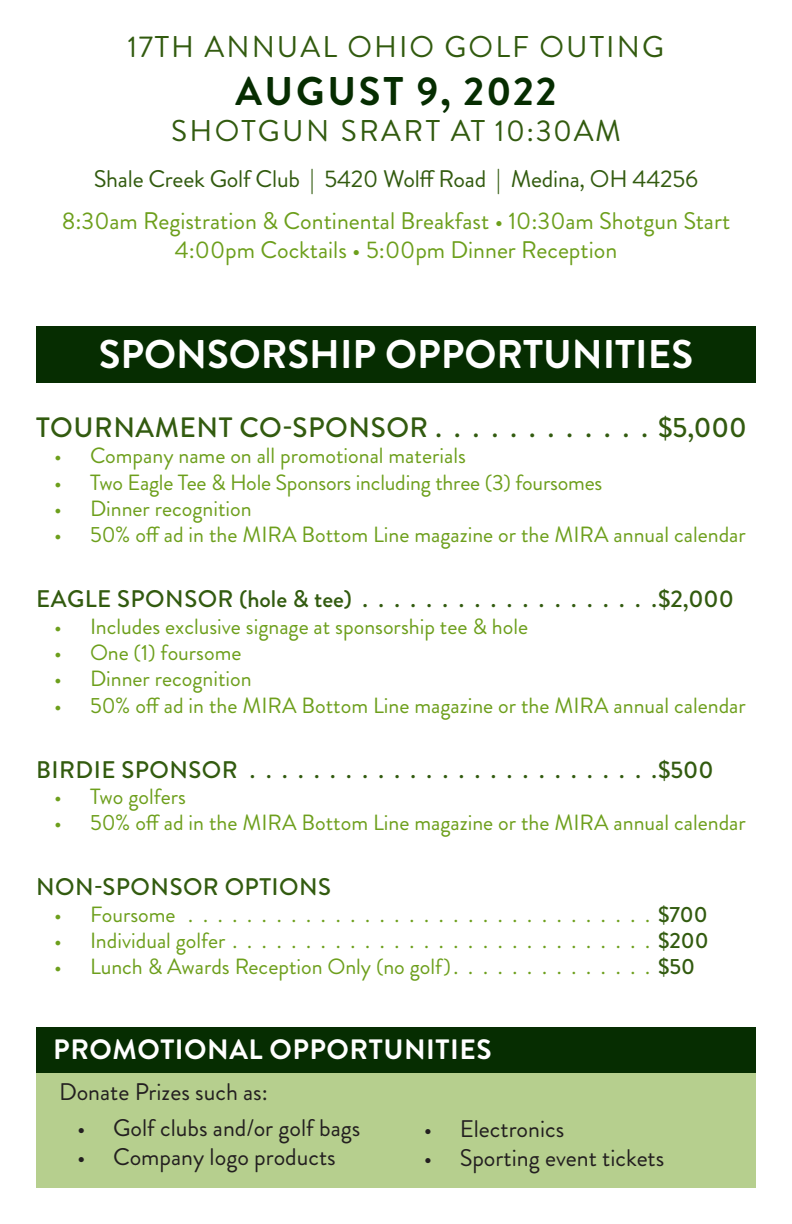
<style>
.page{position:relative;width:792px;height:1224px;background:#fff}
.page>*{position:absolute;margin:0;border:0;box-sizing:border-box;transform-origin:0 0}
.t1{font:700 40px "Brandon Grotesque";color:#fff}
.t2{font:700 40px "Brandon Grotesque";letter-spacing:.065em;color:#062d01}
.t3{font:30px "Brandon Grotesque";letter-spacing:.07em;color:#325b0f}
.t4{font:500 28px "Brandon Grotesque";letter-spacing:.02em;color:#325b0f}
.Paragraph_Style_2{font:700 28px "Brandon Grotesque";letter-spacing:.02em;color:#fff}
.t5{font:500 24px "Brandon Grotesque";letter-spacing:.02em;color:#325b0f}
.t6{font:24px "Brandon Grotesque";color:#231f20}
.t7{font:24px/28.8px "Brandon Grotesque";color:#6d9f1c;text-align:center}
.Paragraph_Style_5{font:24px "Brandon Grotesque";letter-spacing:-.01em;color:#325b0f}
.t8{font:22px "Brandon Grotesque";color:#6d9f1c}
.t9{font:500 22px "Brandon Grotesque";color:#325b0f}
.s1{font-weight:500;color:#325b0f}
</style>
<div class="page">
<div style="left:36px;top:1027px;width:720px;height:161px;background:#b6cf8e"></div>
<div style="left:36px;top:326px;width:720px;height:57px;background:#062d01"></div>
<div style="left:36px;top:1027px;width:720px;height:45px;background:#062d01"></div>
<p class="t3" style="left:128px;top:26px;width:538px">17TH ANNUAL OHIO GOLF OUTING</p>
<p class="t2" style="left:236px;top:63px;width:322px">AUGUST 9, 2022</p>
<p class="t3" style="left:171px;top:110px;width:451px">SHOTGUN SRART AT 10:30AM</p>
<p class="Paragraph_Style_5" style="left:94px;top:162px;width:606px">Shale Creek Golf Club | 5420 Wolff Road | Medina, OH 44256</p>
<p class="t7" style="left:62px;top:207px;width:670px">8:30am Registration &amp; Continental Breakfast • 10:30am Shotgun Start<br>4:00pm Cocktails • 5:00pm Dinner Reception</p>
<p class="t1" style="left:99px;top:327px;width:596px">SPONSORSHIP OPPORTUNITIES</p>
<p class="t4" style="left:36px;top:408px;width:712px">TOURNAMENT CO-SPONSOR . . . . . . . . . . . . $5,000</p>
<p class="t8" style="left:54px;top:441px;width:413px">• Company name on all promotional materials</p>
<p class="t8" style="left:54px;top:467px;width:550px">• Two Eagle Tee &amp; Hole Sponsors including three (3) foursomes</p>
<p class="t8" style="left:54px;top:493px;width:199px">• Dinner recognition</p>
<p class="t8" style="left:54px;top:520px;width:693px">• 50% off ad in the MIRA Bottom Line magazine or the MIRA annual calendar</p>
<p class="t5" style="left:36px;top:582px;width:699px">EAGLE SPONSOR (hole &amp; tee) . . . . . . . . . . . . . . . . . . .$2,000</p>
<p class="t8" style="left:54px;top:611px;width:476px">• Includes exclusive signage at sponsorship tee &amp; hole</p>
<p class="t8" style="left:54px;top:637px;width:189px">• One (1) foursome</p>
<p class="t8" style="left:54px;top:664px;width:199px">• Dinner recognition</p>
<p class="t8" style="left:54px;top:690px;width:693px">• 50% off ad in the MIRA Bottom Line magazine or the MIRA annual calendar</p>
<p class="t5" style="left:36px;top:753px;width:214px">BIRDIE SPONSOR ..........................</p>
<p class="t5" style="left:658px;top:753px;width:57px">$500</p>
<p class="t8" style="left:54px;top:781px;width:134px">• Two golfers</p>
<p class="t8" style="left:54px;top:808px;width:693px">• 50% off ad in the MIRA Bottom Line magazine or the MIRA annual calendar</p>
<p class="t5" style="left:36px;top:870px;width:297px">NON-SPONSOR OPTIONS</p>
<p class="t8" style="left:54px;top:899px;width:123px">• Foursome</p>
<p class="t9" style="left:658px;top:899px;width:51px">$700</p>
<p class="t8" style="left:54px;top:925px;width:173px">• Individual golfer</p>
<p class="t9" style="left:658px;top:925px;width:52px">$200</p>
<p class="t8" style="left:54px;top:952px;width:643px">• Lunch &amp; Awards Reception Only (no golf) . . . . . . . . . . . . . . <span class="s1">$50</span></p>
<p class="Paragraph_Style_2" style="left:53px;top:1030px;width:440px">PROMOTIONAL OPPORTUNITIES</p>
<p class="t6" style="left:59px;top:1075px;width:210px">Donate Prizes such as:</p>
<p class="t6" style="left:77px;top:1111px;width:285px">• Golf clubs and/or golf bags</p>
<p class="t6" style="left:77px;top:1140px;width:260px">• Company logo products</p>
<p class="t6" style="left:424px;top:1112px;width:142px">• Electronics</p>
<p class="t6" style="left:424px;top:1141px;width:242px">• Sporting event tickets</p>
</div>
